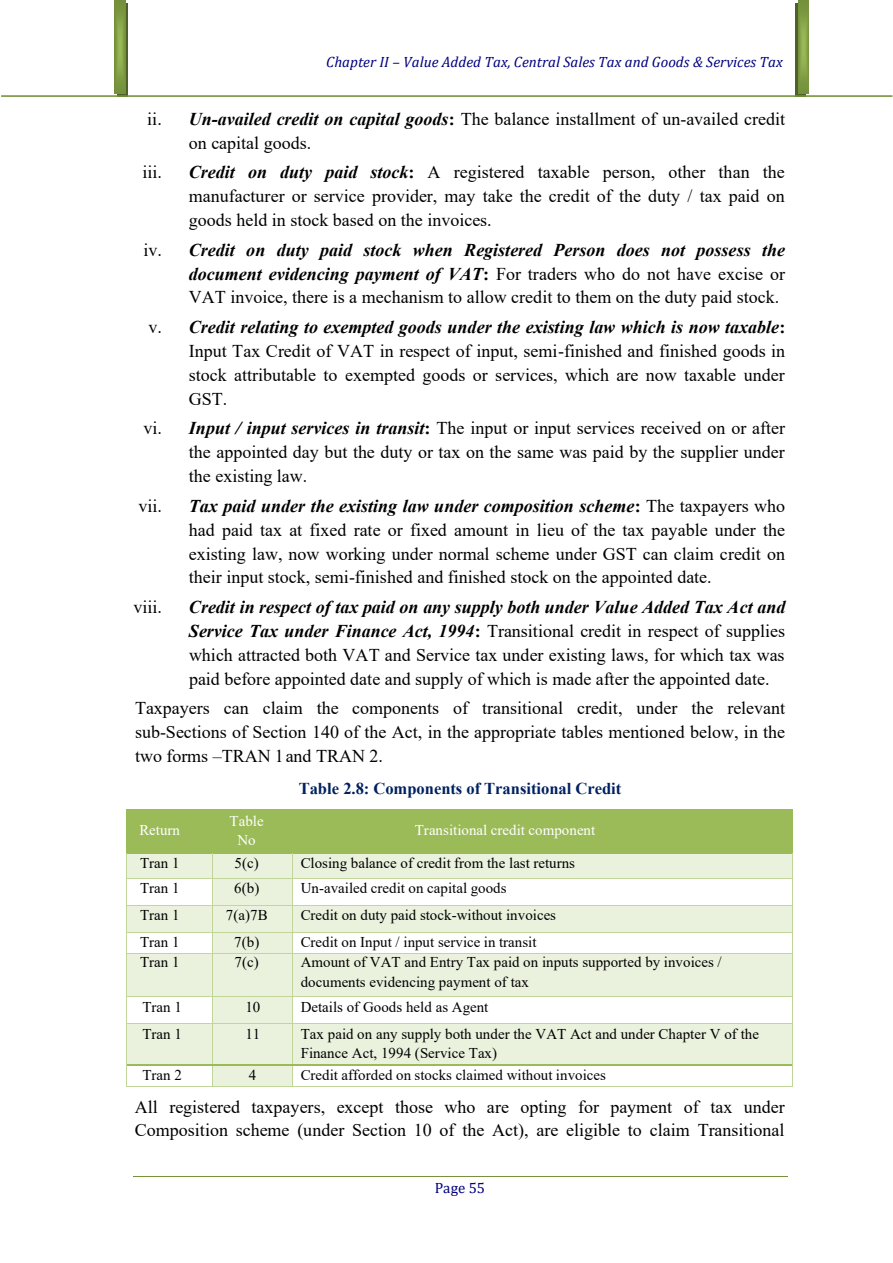
<style>
.page{position:relative;width:893px;height:1263px;background:#fff}
.page>*{position:absolute;margin:0;border:0;box-sizing:border-box;transform-origin:0 0}
.t1{font:18px/23.7px "Times New Roman";color:#000;text-align:justify}
.t2{font:700 16.5px "Times New Roman";color:#002060}
.t3{font:15px/19.8px "Times New Roman";color:#000}
.t4{font:italic 15px "Cambria";color:#000080}
.t5{font:15px/19.8px "Times New Roman";color:#fff;text-align:center}
.s1{font-weight:700;font-style:italic}
.s2{font-weight:700}
</style>
<div class="page">
<hr style="left:133px;top:1176px;width:654px;height:1px;background:#76923c">
<svg style="left:117px;top:3px;width:11px;height:93px"></svg>
<svg style="left:114px;top:0;width:11px;height:94px"></svg>
<div style="left:795px;top:3px;width:11px;height:94px;background:#4e6128"></div>
<svg style="left:798px;top:0;width:11px;height:94px"></svg>
<hr style="left:1px;top:96px;width:891px;height:1px;background:#76923c">
<div style="left:127px;top:810px;width:86px;height:43px;background:#9bbb59"></div>
<div style="left:213px;top:810px;width:80px;height:43px;background:#9bbb59"></div>
<div style="left:293px;top:810px;width:499px;height:43px;background:#9bbb59"></div>
<hr style="left:127px;top:809px;width:86px;height:1px;background:#9bbb59">
<hr style="left:214px;top:809px;width:79px;height:1px;background:#9bbb59">
<hr style="left:293px;top:809px;width:499px;height:1px;background:#9bbb59">
<hr style="left:126px;top:810px;width:1px;height:43px;background:#9bbb59">
<hr style="left:793px;top:810px;width:1px;height:43px;background:#9bbb59">
<div style="left:127px;top:854px;width:85px;height:24px;background:#eaf1dd"></div>
<div style="left:213px;top:854px;width:79px;height:24px;background:#eaf1dd"></div>
<div style="left:293px;top:854px;width:499px;height:24px;background:#eaf1dd"></div>
<hr style="left:127px;top:853px;width:86px;height:1px;background:#9bbb59">
<hr style="left:214px;top:853px;width:78px;height:1px;background:#9bbb59">
<hr style="left:294px;top:853px;width:498px;height:1px;background:#9bbb59">
<div style="left:213px;top:879px;width:79px;height:26px;background:#eaf1dd"></div>
<hr style="left:127px;top:878px;width:86px;height:1px;background:#c2d69b">
<hr style="left:213px;top:878px;width:79px;height:1px;background:#c2d69b">
<hr style="left:293px;top:878px;width:499px;height:1px;background:#c2d69b">
<div style="left:127px;top:906px;width:85px;height:26px;background:#eaf1dd"></div>
<div style="left:213px;top:906px;width:79px;height:26px;background:#eaf1dd"></div>
<div style="left:293px;top:906px;width:499px;height:26px;background:#eaf1dd"></div>
<hr style="left:127px;top:905px;width:86px;height:1px;background:#c2d69b">
<hr style="left:213px;top:905px;width:79px;height:1px;background:#c2d69b">
<hr style="left:293px;top:905px;width:499px;height:1px;background:#c2d69b">
<div style="left:213px;top:933px;width:79px;height:20px;background:#eaf1dd"></div>
<hr style="left:127px;top:932px;width:86px;height:1px;background:#c2d69b">
<hr style="left:213px;top:932px;width:79px;height:1px;background:#c2d69b">
<hr style="left:293px;top:932px;width:499px;height:1px;background:#c2d69b">
<div style="left:127px;top:953px;width:85px;height:43px;background:#eaf1dd"></div>
<div style="left:213px;top:953px;width:79px;height:43px;background:#eaf1dd"></div>
<div style="left:293px;top:953px;width:499px;height:43px;background:#eaf1dd"></div>
<svg style="left:126px;top:853px;width:1px;height:100px"></svg>
<hr style="left:127px;top:953px;width:86px;height:1px;background:#c2d69b">
<hr style="left:213px;top:953px;width:79px;height:1px;background:#c2d69b">
<svg style="left:292px;top:853px;width:2px;height:100px"></svg>
<hr style="left:293px;top:953px;width:499px;height:1px;background:#c2d69b">
<hr style="left:126px;top:953px;width:1px;height:43px;background:#c2d69b">
<hr style="left:213px;top:953px;width:1px;height:43px;background:#c2d69b">
<hr style="left:292px;top:953px;width:1px;height:43px;background:#c2d69b">
<hr style="left:793px;top:953px;width:1px;height:43px;background:#c2d69b">
<div style="left:213px;top:997px;width:79px;height:26px;background:#eaf1dd"></div>
<hr style="left:127px;top:996px;width:86px;height:1px;background:#c2d69b">
<hr style="left:213px;top:996px;width:79px;height:1px;background:#c2d69b">
<hr style="left:293px;top:996px;width:499px;height:1px;background:#c2d69b">
<div style="left:127px;top:1024px;width:85px;height:40px;background:#eaf1dd"></div>
<div style="left:213px;top:1024px;width:79px;height:40px;background:#eaf1dd"></div>
<div style="left:293px;top:1024px;width:499px;height:40px;background:#eaf1dd"></div>
<svg style="left:126px;top:996px;width:1px;height:28px"></svg>
<hr style="left:127px;top:1023px;width:86px;height:1px;background:#c2d69b">
<hr style="left:213px;top:1023px;width:79px;height:1px;background:#c2d69b">
<svg style="left:292px;top:996px;width:1px;height:28px"></svg>
<hr style="left:293px;top:1023px;width:499px;height:1px;background:#c2d69b">
<hr style="left:126px;top:1024px;width:1px;height:40px;background:#c2d69b">
<hr style="left:213px;top:1024px;width:1px;height:40px;background:#c2d69b">
<hr style="left:292px;top:1024px;width:1px;height:40px;background:#c2d69b">
<hr style="left:793px;top:1024px;width:1px;height:40px;background:#c2d69b">
<div style="left:213px;top:1066px;width:79px;height:20px;background:#eaf1dd"></div>
<hr style="left:127px;top:1064px;width:86px;height:1px;background:#9bbb59">
<hr style="left:127px;top:1065px;width:86px;height:1px;background:#9bbb59">
<hr style="left:215px;top:1064px;width:77px;height:1px;background:#9bbb59">
<hr style="left:215px;top:1065px;width:77px;height:1px;background:#9bbb59">
<hr style="left:295px;top:1064px;width:497px;height:1px;background:#9bbb59">
<hr style="left:295px;top:1065px;width:497px;height:1px;background:#9bbb59">
<svg style="left:126px;top:1064px;width:1px;height:23px"></svg>
<hr style="left:127px;top:1086px;width:86px;height:1px;background:#c2d69b">
<hr style="left:213px;top:1086px;width:79px;height:1px;background:#c2d69b">
<svg style="left:292px;top:1064px;width:3px;height:23px"></svg>
<hr style="left:293px;top:1086px;width:499px;height:1px;background:#c2d69b">
<p class="t4" style="left:326px;top:52px;width:458px">Chapter II – Value Added Tax, Central Sales Tax and Goods &amp; Services Tax</p>
<p class="t1" style="left:189px;top:106px;width:598px;text-indent:-42px">ii. <span class="s1">Un-availed credit on capital goods</span><span class="s2">:</span> The balance installment of un-availed credit on capital goods.</p>
<p class="t1" style="left:142px;top:160px;width:21px">iii.</p>
<p class="t1" style="left:189px;top:160px;width:597px"><span class="s1">Credit on duty paid stock</span><span class="s2">:</span> A registered taxable person, other than the manufacturer or service provider, may take the credit of the duty / tax paid on goods held in stock based on the invoices.</p>
<p class="t1" style="left:189px;top:237px;width:598px;text-indent:-46px">iv. <span class="s1">Credit on duty paid stock when Registered Person does not possess the document evidencing payment of VAT</span><span class="s2">:</span> For traders who do not have excise or VAT invoice, there is a mechanism to allow credit to them on the duty paid stock.</p>
<p class="t1" style="left:189px;top:315px;width:598px;text-indent:-41px">v. <span class="s1">Credit relating to exempted goods under the existing law which is now taxable</span><span class="s2">:<br></span>Input Tax Credit of VAT in respect of input, semi-finished and finished goods in stock attributable to exempted goods or services, which are now taxable under GST.</p>
<p class="t1" style="left:189px;top:416px;width:598px;text-indent:-46px">vi. <span class="s1">Input / input services in transit</span><span class="s2">:</span> The input or input services received on or after the appointed day but the duty or tax on the same was paid by the supplier under the existing law.</p>
<p class="t1" style="left:138px;top:493px;width:25px">vii.</p>
<p class="t1" style="left:189px;top:493px;width:598px"><span class="s1">Tax paid under the existing law under composition scheme</span><span class="s2">:</span> The taxpayers who had paid tax at fixed rate or fixed amount in lieu of the tax payable under the existing law, now working under normal scheme under GST can claim credit on their input stock, semi-finished and finished stock on the appointed date.</p>
<p class="t1" style="left:134px;top:595px;width:30px">viii.</p>
<p class="t1" style="left:189px;top:595px;width:598px"><span class="s1">Credit in respect of tax paid on any supply both under Value Added Tax Act and Service Tax under Finance Act, 1994</span><span class="s2">:</span> Transitional credit in respect of supplies which attracted both VAT and Service tax under existing laws, for which tax was paid before appointed date and supply of which is made after the appointed date.</p>
<p class="t1" style="left:135px;top:696px;width:652px">Taxpayers can claim the components of transitional credit, under the relevant sub-Sections of Section 140 of the Act, in the appropriate tables mentioned below, in the two forms –TRAN 1 and TRAN 2.</p>
<p class="t2" style="left:299px;top:776px;width:324px">Table 2.8: Components of Transitional Credit</p>
<p class="t5" style="left:139px;top:820px;width:42px">Return</p>
<p class="t5" style="left:230px;top:810px;width:36px">Table<br>No</p>
<p class="t5" style="left:415px;top:820px;width:182px">Transitional credit component</p>
<p class="t3" style="left:140px;top:852px;width:41px">Tran 1</p>
<p class="t3" style="left:235px;top:852px;width:26px">5(c)</p>
<p class="t3" style="left:301px;top:852px;width:276px">Closing balance of credit from the last returns</p>
<p class="t3" style="left:140px;top:877px;width:41px">Tran 1</p>
<p class="t3" style="left:234px;top:877px;width:27px">6(b)</p>
<p class="t3" style="left:301px;top:877px;width:207px">Un-availed credit on capital goods</p>
<p class="t3" style="left:140px;top:904px;width:41px">Tran 1</p>
<p class="t3" style="left:226px;top:904px;width:43px">7(a)7B</p>
<p class="t3" style="left:301px;top:904px;width:257px">Credit on duty paid stock-without invoices</p>
<p class="t3" style="left:140px;top:931px;width:41px">Tran 1</p>
<p class="t3" style="left:234px;top:931px;width:27px">7(b)</p>
<p class="t3" style="left:301px;top:931px;width:237px">Credit on Input / input service in transit</p>
<p class="t3" style="left:140px;top:952px;width:41px">Tran 1</p>
<p class="t3" style="left:235px;top:952px;width:26px">7(c)</p>
<p class="t3" style="left:301px;top:952px;width:423px">Amount of VAT and Entry Tax paid on inputs supported by invoices / documents evidencing payment of tax</p>
<p class="t3" style="left:142px;top:996px;width:41px">Tran 1</p>
<p class="t3" style="left:245px;top:996px;width:17px">10</p>
<p class="t3" style="left:301px;top:996px;width:189px">Details of Goods held as Agent</p>
<p class="t3" style="left:142px;top:1023px;width:41px">Tran 1</p>
<p class="t3" style="left:245px;top:1023px;width:17px">11</p>
<p class="t3" style="left:301px;top:1023px;width:460px">Tax paid on any supply both under the VAT Act and under Chapter V of the<br>Finance Act, 1994 (Service Tax)</p>
<p class="t3" style="left:142px;top:1065px;width:41px">Tran 2</p>
<p class="t3" style="left:249px;top:1065px;width:9px">4</p>
<p class="t3" style="left:301px;top:1065px;width:307px">Credit afforded on stocks claimed without invoices</p>
<p class="t1" style="left:135px;top:1094px;width:651px">All registered taxpayers, except those who are opting for payment of tax under<br>Composition scheme (under Section 10 of the Act), are eligible to claim Transitional</p>
</div>
